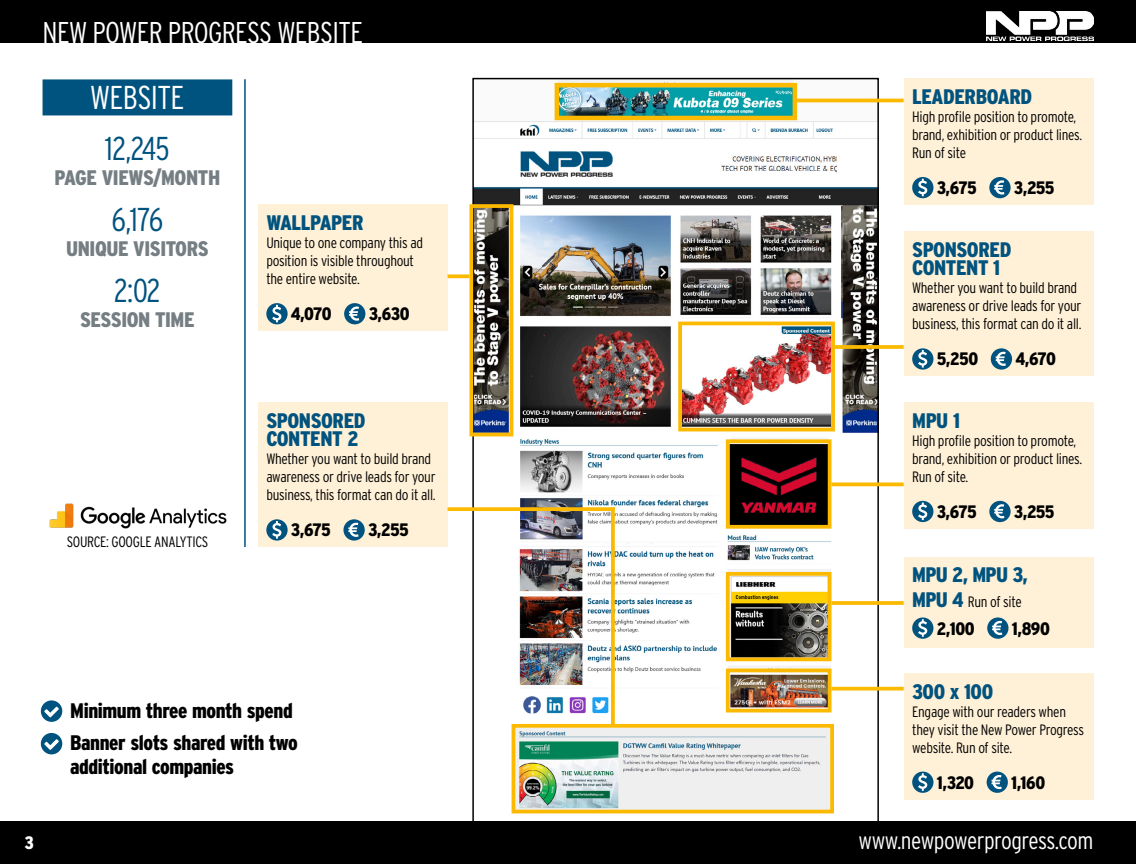
<style>
.page{position:relative;width:1136px;height:864px;background:#fff}
.page>*{position:absolute;margin:0;border:0;box-sizing:border-box;transform-origin:0 0}
.t1{font:300 33px "Interstate Condensed";letter-spacing:-.035em;color:#00537e}
.t2{font:300 33px "Interstate Condensed";letter-spacing:-.02em;color:#fff}
.t3{font:300 30px "Interstate Condensed";letter-spacing:-.02em;color:#fff}
.t4{font:300 24px "Interstate Condensed";letter-spacing:-.02em;color:#fff}
.t5{font:900 21px/18px "Interstate Condensed";letter-spacing:-.02em;color:#00537e}
.t6{font:900 21px/32.5px "Interstate Condensed";letter-spacing:-.02em;color:#000}
.t7{font:900 21px "Interstate Condensed";letter-spacing:-.02em;color:#757e83}
.t8{font:900 18px "Interstate Condensed";letter-spacing:-.04em;color:#000}
.t9{font:900 18px "Interstate Condensed";color:#fff}
.t10{font:300 15px/18px "Interstate Condensed";letter-spacing:-.02em;color:#000}
.s1{font-weight:900;font-size:21px;color:#00537e}
</style>
<div class="page">
<div style="left:0;top:0;width:1135px;height:43px;background:#000"></div>
<svg style="left:41px;top:700px;width:21px;height:21px"></svg>
<svg style="left:41px;top:733px;width:21px;height:21px"></svg>
<img style="left:986px;top:11px;width:107px;height:29px">
<img style="left:475px;top:81px;width:400px;height:610px">
<img style="left:508px;top:543px;width:334px;height:172px">
<hr style="left:244px;top:79px;width:2px;height:468px;background:#00537e">
<div style="left:903px;top:79px;width:190px;height:126px;background:#fff1d7"></div>
<div style="left:912px;top:177px;width:21px;height:21px;background:#00537e;border-radius:50%"></div>
<svg style="left:918px;top:179px;width:9px;height:17px"></svg>
<div style="left:989px;top:177px;width:21px;height:21px;background:#00537e;border-radius:50%"></div>
<svg style="left:994px;top:180px;width:10px;height:14px"></svg>
<div style="left:903px;top:232px;width:190px;height:144px;background:#fff1d7"></div>
<div style="left:912px;top:348px;width:21px;height:21px;background:#00537e;border-radius:50%"></div>
<svg style="left:918px;top:350px;width:9px;height:17px"></svg>
<svg style="left:990px;top:348px;width:21px;height:21px"></svg>
<svg style="left:995px;top:351px;width:10px;height:15px"></svg>
<div style="left:903px;top:402px;width:190px;height:126px;background:#fff1d7"></div>
<svg style="left:912px;top:500px;width:21px;height:22px"></svg>
<svg style="left:918px;top:502px;width:9px;height:18px"></svg>
<svg style="left:989px;top:500px;width:21px;height:22px"></svg>
<svg style="left:994px;top:504px;width:10px;height:14px"></svg>
<div style="left:258px;top:205px;width:189px;height:126px;background:#fff1d7"></div>
<div style="left:266px;top:303px;width:21px;height:21px;background:#00537e;border-radius:50%"></div>
<svg style="left:272px;top:305px;width:9px;height:17px"></svg>
<div style="left:344px;top:303px;width:21px;height:21px;background:#00537e;border-radius:50%"></div>
<svg style="left:349px;top:306px;width:10px;height:14px"></svg>
<div style="left:554px;top:83px;width:243px;height:37px;border:4px solid #fbba00"></div>
<div style="left:678px;top:321px;width:156px;height:110px;border:4px solid #fbba00"></div>
<div style="left:725px;top:439px;width:106px;height:89px;border:4px solid #fbba00"></div>
<div style="left:725px;top:571px;width:106px;height:90px;border:4px solid #fbba00"></div>
<div style="left:258px;top:403px;width:189px;height:144px;background:#fff1d7"></div>
<div style="left:266px;top:519px;width:21px;height:21px;background:#00537e;border-radius:50%"></div>
<svg style="left:272px;top:521px;width:9px;height:17px"></svg>
<svg style="left:343px;top:519px;width:22px;height:21px"></svg>
<svg style="left:348px;top:522px;width:10px;height:14px"></svg>
<div style="left:903px;top:673px;width:190px;height:126px;background:#fff1d7"></div>
<div style="left:912px;top:771px;width:21px;height:21px;background:#00537e;border-radius:50%"></div>
<svg style="left:918px;top:773px;width:9px;height:17px"></svg>
<svg style="left:986px;top:771px;width:21px;height:21px"></svg>
<svg style="left:991px;top:774px;width:10px;height:14px"></svg>
<img style="left:511px;top:726px;width:323px;height:88px">
<div style="left:725px;top:668px;width:106px;height:44px;border:4px solid #fbba00"></div>
<div style="left:511px;top:723px;width:322px;height:90px;border:4px solid #fbba00"></div>
<div style="left:469px;top:204px;width:44px;height:232px;border:4px solid #fbba00"></div>
<hr style="left:797px;top:99px;width:106px;height:3px;background:#fbba00">
<svg style="left:831px;top:345px;width:72px;height:4px"></svg>
<svg style="left:831px;top:482px;width:72px;height:4px"></svg>
<svg style="left:447px;top:274px;width:22px;height:4px"></svg>
<svg style="left:447px;top:507px;width:164px;height:4px"></svg>
<hr style="left:611px;top:507px;width:3px;height:219px;background:#fbba00">
<div style="left:903px;top:556px;width:190px;height:91px;background:#fff1d7"></div>
<div style="left:912px;top:617px;width:21px;height:21px;background:#00537e;border-radius:50%"></div>
<svg style="left:918px;top:619px;width:9px;height:17px"></svg>
<div style="left:987px;top:617px;width:21px;height:21px;background:#00537e;border-radius:50%"></div>
<svg style="left:992px;top:620px;width:10px;height:14px"></svg>
<hr style="left:831px;top:601px;width:72px;height:3px;background:#fbba00">
<svg style="left:831px;top:686px;width:72px;height:4px"></svg>
<div style="left:43px;top:79px;width:189px;height:36px;background:#00537e"></div>
<img style="left:49px;top:480px;width:197px;height:68px">
<img style="left:510px;top:141px;width:326px;height:41px">
<div style="left:0;top:821px;width:1135px;height:42px;background:#000"></div>
<h2 class="t3" style="left:43px;top:15px;width:322px">NEW POWER PROGRESS WEBSITE</h2>
<h1 class="t2" style="left:90px;top:78px;width:96px">WEBSITE</h1>
<h1 class="t1" style="left:105px;top:130px;width:66px">12,245</h1>
<h3 class="t7" style="left:55px;top:166px;width:167px">PAGE VIEWS/MONTH</h3>
<h1 class="t1" style="left:112px;top:201px;width:53px">6,176</h1>
<h3 class="t7" style="left:66px;top:237px;width:144px">UNIQUE VISITORS</h3>
<h1 class="t1" style="left:114px;top:271px;width:48px">2:02</h1>
<h3 class="t7" style="left:80px;top:308px;width:116px">SESSION TIME</h3>
<p class="t10" style="left:67px;top:532px;width:143px">SOURCE: GOOGLE ANALYTICS</p>
<h3 class="t5" style="left:266px;top:213px;width:99px">WALLPAPER</h3>
<p class="t10" style="left:266px;top:233px;width:158px">Unique to one company this ad position is visible throughout the entire website.</p>
<p class="t8" style="left:291px;top:304px;width:42px">4,070</p>
<p class="t8" style="left:368px;top:304px;width:42px">3,630</p>
<h3 class="t5" style="left:266px;top:411px;width:101px">SPONSORED<br>CONTENT 2</h3>
<p class="t10" style="left:266px;top:449px;width:171px">Whether you want to build brand awareness or drive leads for your business, this format can do it all.</p>
<p class="t8" style="left:291px;top:520px;width:41px">3,675</p>
<p class="t8" style="left:368px;top:520px;width:42px">3,255</p>
<h3 class="t6" style="left:70px;top:693px;width:229px">Minimum three month spend<br>Banner slots shared with two</h3>
<h3 class="t6" style="left:70px;top:750px;width:165px">additional companies</h3>
<h3 class="t5" style="left:912px;top:87px;width:122px">LEADERBOARD</h3>
<p class="t10" style="left:912px;top:107px;width:171px">High profile position to promote, brand, exhibition or product lines.<br>Run of site</p>
<p class="t8" style="left:936px;top:178px;width:41px">3,675</p>
<p class="t8" style="left:1013px;top:178px;width:42px">3,255</p>
<h3 class="t5" style="left:912px;top:241px;width:101px">SPONSORED<br>CONTENT 1</h3>
<p class="t10" style="left:912px;top:279px;width:171px">Whether you want to build brand awareness or drive leads for your business, this format can do it all.</p>
<p class="t8" style="left:936px;top:349px;width:43px">5,250</p>
<p class="t8" style="left:1015px;top:349px;width:42px">4,670</p>
<h3 class="t5" style="left:912px;top:411px;width:49px">MPU 1</h3>
<p class="t10" style="left:912px;top:431px;width:171px">High profile position to promote, brand, exhibition or product lines.<br>Run of site.</p>
<p class="t8" style="left:936px;top:501px;width:41px">3,675</p>
<p class="t8" style="left:1013px;top:501px;width:42px">3,255</p>
<h3 class="t5" style="left:912px;top:565px;width:117px">MPU 2, MPU 3,</h3>
<p class="t10" style="left:912px;top:592px;width:111px"><span class="s1">MPU 4</span> Run of site</p>
<p class="t8" style="left:936px;top:618px;width:39px">2,100</p>
<p class="t8" style="left:1011px;top:618px;width:40px">1,890</p>
<h3 class="t5" style="left:912px;top:681px;width:82px">300 x 100</h3>
<p class="t10" style="left:912px;top:701px;width:173px">Engage with our readers when they visit the New Power Progress website. Run of site.</p>
<p class="t8" style="left:936px;top:772px;width:39px">1,320</p>
<p class="t8" style="left:1011px;top:772px;width:36px">1,160</p>
<p class="t9" style="left:25px;top:831px;width:11px">3</p>
<h3 class="t4" style="left:858px;top:826px;width:236px">www.newpowerprogress.com</h3>
</div>
